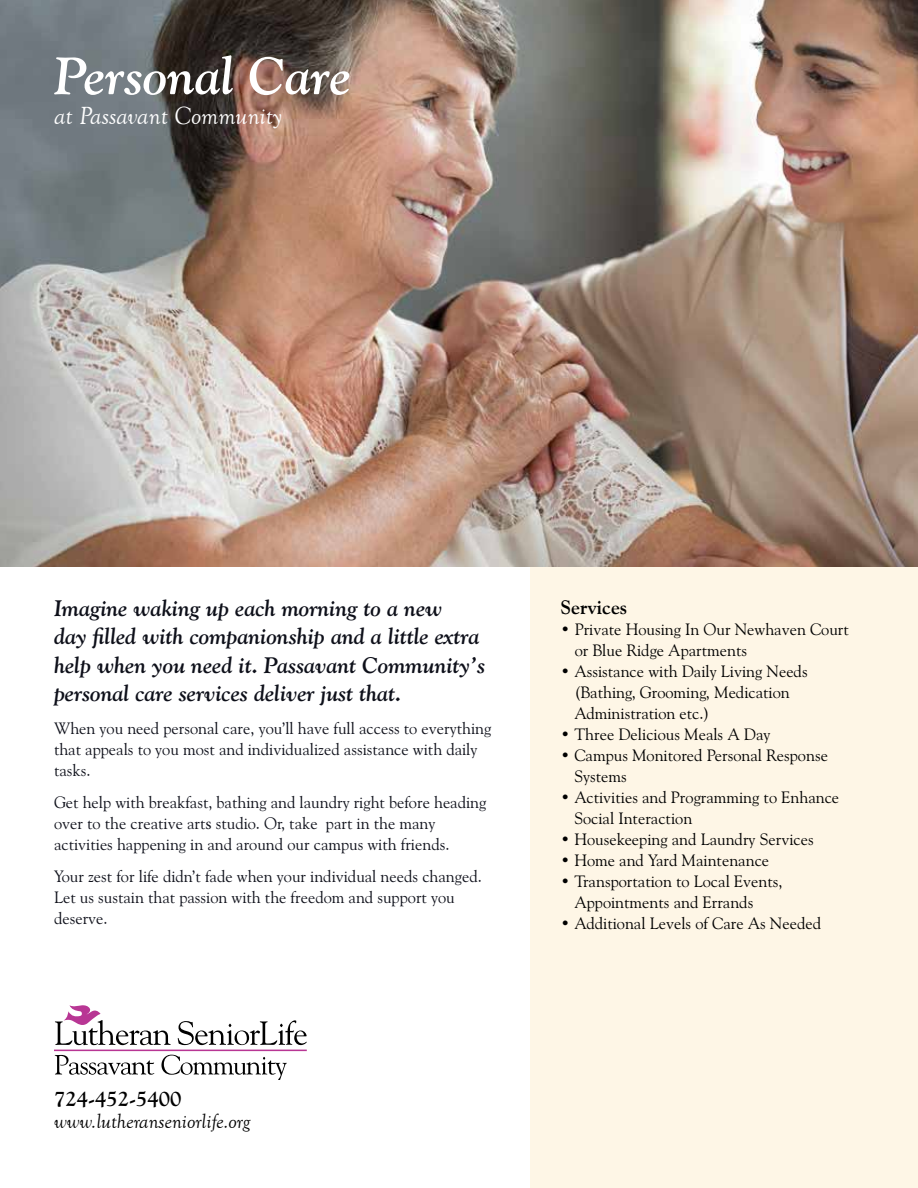
<style>
.page{position:relative;width:918px;height:1188px;background:#fff}
.page>*{position:absolute;margin:0;border:0;box-sizing:border-box;transform-origin:0 0}
.t1{font:italic 700 52.5px "Goudy Old Style BT";color:#fff}
.t2{font:italic 25.5px "Goudy Old Style T";color:#fff}
.t3{font:italic 700 22.5px/28.5px "Goudy Old Style BT";color:#0e101a}
.t4{font:italic 21px "Goudy Old Style T";color:#000}
.t5{font:700 21px "Goudy Old Style BT";color:#000}
.t6{font:700 19.5px "Goudy Old Style BT";color:#000}
.t7{font:16.5px/21px "Goudy Old Style BT";color:#0e101a}
.t8{font:16.5px/21px "Goudy Old Style BT";color:#000}
.s1{font-family:"Minion Pro"}
.s2{font-weight:700}
</style>
<div class="page">
<div style="left:530px;top:562px;width:388px;height:626px;background:#fef6e6"></div>
<img style="left:0;top:0;width:918px;height:567px">
<svg style="left:55px;top:1055px;width:99px;height:20px"></svg>
<svg style="left:161px;top:1055px;width:126px;height:25px"></svg>
<hr style="left:54px;top:1050px;width:253px;height:1px;background:#b83694">
<svg style="left:178px;top:1020px;width:129px;height:25px"></svg>
<svg style="left:55px;top:1005px;width:116px;height:40px"></svg>
<h1 class="t1" style="left:54px;top:44px;width:299px">Personal Care</h1>
<h2 class="t2" style="left:54px;top:102px;width:230px">at Passavant Community</h2>
<h3 class="t3" style="left:54px;top:593px;width:433px">Imagine waking up each morning to a new<br>day filled with companionship and a little extra help when you need it. Passavant Community’s personal care services deliver just that.</h3>
<p class="t7" style="left:54px;top:718px;width:439px">When you need personal care, you’ll have full access to everything that appeals to you most and individualized assistance with daily tasks.</p>
<p class="t7" style="left:54px;top:792px;width:434px">Get help with breakfast, bathing and laundry right before heading over to the creative art<span class="s1">s</span> studio. Or, take part in the many activities happening in and around our campus with friends.</p>
<p class="t7" style="left:54px;top:865px;width:429px">Your zest for life didn’t fade when your individual needs changed.<br>Let us sustain that passion with the freedom and support you deserve.</p>
<p class="t5" style="left:54px;top:1086px;width:129px">724-452-5400</p>
<p class="t4" style="left:54px;top:1110px;width:198px">www.lutheranseniorlife.org</p>
<p class="t6" style="left:561px;top:595px;width:68px">Services</p>
<p class="t8" style="left:575px;top:618px;width:276px;text-indent:-14px"><span class="s2">•</span> Private Housing In Our Newhaven Court or Blue Ridge Apartments</p>
<p class="t8" style="left:574px;top:660px;width:235px;text-indent:-14px">• Assistance with Daily Living Needs (Bathing, Grooming, Medication<br>Administration etc.)</p>
<p class="t8" style="left:561px;top:723px;width:212px">• Three Delicious Meals A Day</p>
<p class="t8" style="left:574px;top:744px;width:255px;text-indent:-14px">• Campus Monitored Personal Response<br>Systems</p>
<p class="t8" style="left:574px;top:786px;width:266px;text-indent:-14px">• Activities and Programming to Enhance<br>Social Interaction</p>
<p class="t8" style="left:561px;top:828px;width:255px">• Housekeeping and Laundry Services</p>
<p class="t8" style="left:561px;top:849px;width:210px">• Home and Yard Maintenance</p>
<p class="t8" style="left:574px;top:870px;width:210px;text-indent:-14px">• Transportation to Local Events,<br>Appointments and Errands</p>
<p class="t8" style="left:561px;top:912px;width:262px">• Additional Levels of Care As Needed</p>
</div>
